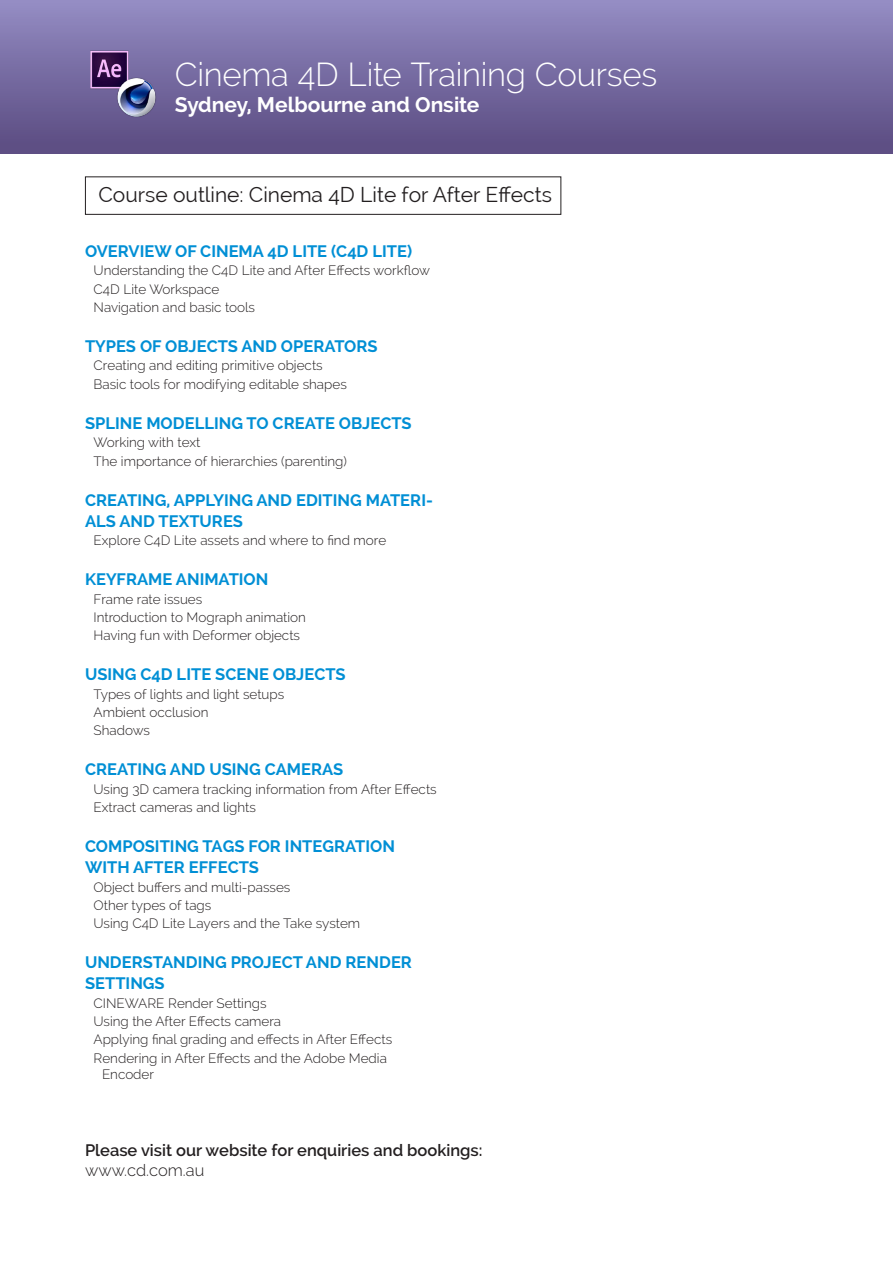
<style>
.page{position:relative;width:893px;height:1263px;background:#fff}
.page>*{position:absolute;margin:0;border:0;box-sizing:border-box;transform-origin:0 0}
.main_header{font:300 33px "Raleway";letter-spacing:-.01em;color:#fff}
.subhead_1{font:21px "Raleway";color:#231f20}
.main_header-2{font:700 21px "Raleway";color:#fff}
.subhead_2_small{font:700 16.5px/21px "Raleway";color:#008fd5}
.t1{font:600 16.5px "Raleway";color:#231f20}
.t2{font:300 16.5px "Raleway";color:#231f20}
.outline_item{font:300 13.5px/16.2px "Raleway";color:#231f20}
</style>
<div class="page">
<img style="left:0;top:0;width:893px;height:153px">
<div style="left:85px;top:176px;width:476px;height:39px;border:1px solid #231f20"></div>
<img style="left:85px;top:47px;width:75px;height:73px">
<p class="main_header" style="left:175px;top:56px;width:484px">Cinema 4D Lite Training Courses</p>
<p class="main_header-2" style="left:175px;top:92px;width:306px">Sydney, Melbourne and Onsite</p>
<p class="subhead_1" style="left:99px;top:183px;width:455px">Course outline: Cinema 4D Lite for After Effects</p>
<p class="subhead_2_small" style="left:85px;top:241px;width:329px">OVERVIEW OF CINEMA 4D LITE (C4D LITE)</p>
<p class="outline_item" style="left:94px;top:262px;width:338px">Understanding the C4D Lite and After Effects workflow</p>
<p class="outline_item" style="left:94px;top:281px;width:127px">C4D Lite Workspace</p>
<p class="outline_item" style="left:94px;top:299px;width:163px">Navigation and basic tools</p>
<p class="subhead_2_small" style="left:85px;top:336px;width:294px">TYPES OF OBJECTS AND OPERATORS</p>
<p class="outline_item" style="left:94px;top:357px;width:231px">Creating and editing primitive objects</p>
<p class="outline_item" style="left:94px;top:376px;width:255px">Basic tools for modifying editable shapes</p>
<p class="subhead_2_small" style="left:85px;top:413px;width:328px">SPLINE MODELLING TO CREATE OBJECTS</p>
<p class="outline_item" style="left:94px;top:434px;width:108px">Working with text</p>
<p class="outline_item" style="left:94px;top:453px;width:255px">The importance of hierarchies (parenting)</p>
<p class="subhead_2_small" style="left:85px;top:489px;width:349px">CREATING, APPLYING AND EDITING MATERI-<br>ALS AND TEXTURES</p>
<p class="outline_item" style="left:94px;top:532px;width:294px">Explore C4D Lite assets and where to find more</p>
<p class="subhead_2_small" style="left:85px;top:569px;width:185px">KEYFRAME ANIMATION</p>
<p class="outline_item" style="left:94px;top:591px;width:110px">Frame rate issues</p>
<p class="outline_item" style="left:94px;top:609px;width:214px">Introduction to Mograph animation</p>
<p class="outline_item" style="left:94px;top:627px;width:208px">Having fun with Deformer objects</p>
<p class="subhead_2_small" style="left:85px;top:664px;width:262px">USING C4D LITE SCENE OBJECTS</p>
<p class="outline_item" style="left:94px;top:686px;width:192px">Types of lights and light setups</p>
<p class="outline_item" style="left:94px;top:704px;width:116px">Ambient occlusion</p>
<p class="outline_item" style="left:94px;top:722px;width:58px">Shadows</p>
<p class="subhead_2_small" style="left:85px;top:759px;width:260px">CREATING AND USING CAMERAS</p>
<p class="outline_item" style="left:94px;top:781px;width:345px">Using 3D camera tracking information from After Effects</p>
<p class="outline_item" style="left:94px;top:799px;width:164px">Extract cameras and lights</p>
<p class="subhead_2_small" style="left:85px;top:836px;width:311px">COMPOSITING TAGS FOR INTEGRATION<br>WITH AFTER EFFECTS</p>
<p class="outline_item" style="left:94px;top:879px;width:198px">Object buffers and multi-passes</p>
<p class="outline_item" style="left:94px;top:897px;width:119px">Other types of tags</p>
<p class="outline_item" style="left:94px;top:915px;width:268px">Using C4D Lite Layers and the Take system</p>
<p class="subhead_2_small" style="left:85px;top:952px;width:329px">UNDERSTANDING PROJECT AND RENDER<br>SETTINGS</p>
<p class="outline_item" style="left:94px;top:995px;width:174px">CINEWARE Render Settings</p>
<p class="outline_item" style="left:94px;top:1013px;width:189px">Using the After Effects camera</p>
<p class="outline_item" style="left:94px;top:1031px;width:300px">Applying final grading and effects in After Effects</p>
<p class="outline_item" style="left:102px;top:1050px;width:286px;text-indent:-9px">Rendering in After Effects and the Adobe Media<br>Encoder</p>
<p class="t1" style="left:85px;top:1140px;width:399px">Please visit our website for enquiries and bookings:</p>
<p class="t2" style="left:85px;top:1160px;width:121px">www.cd.com.au</p>
</div>
